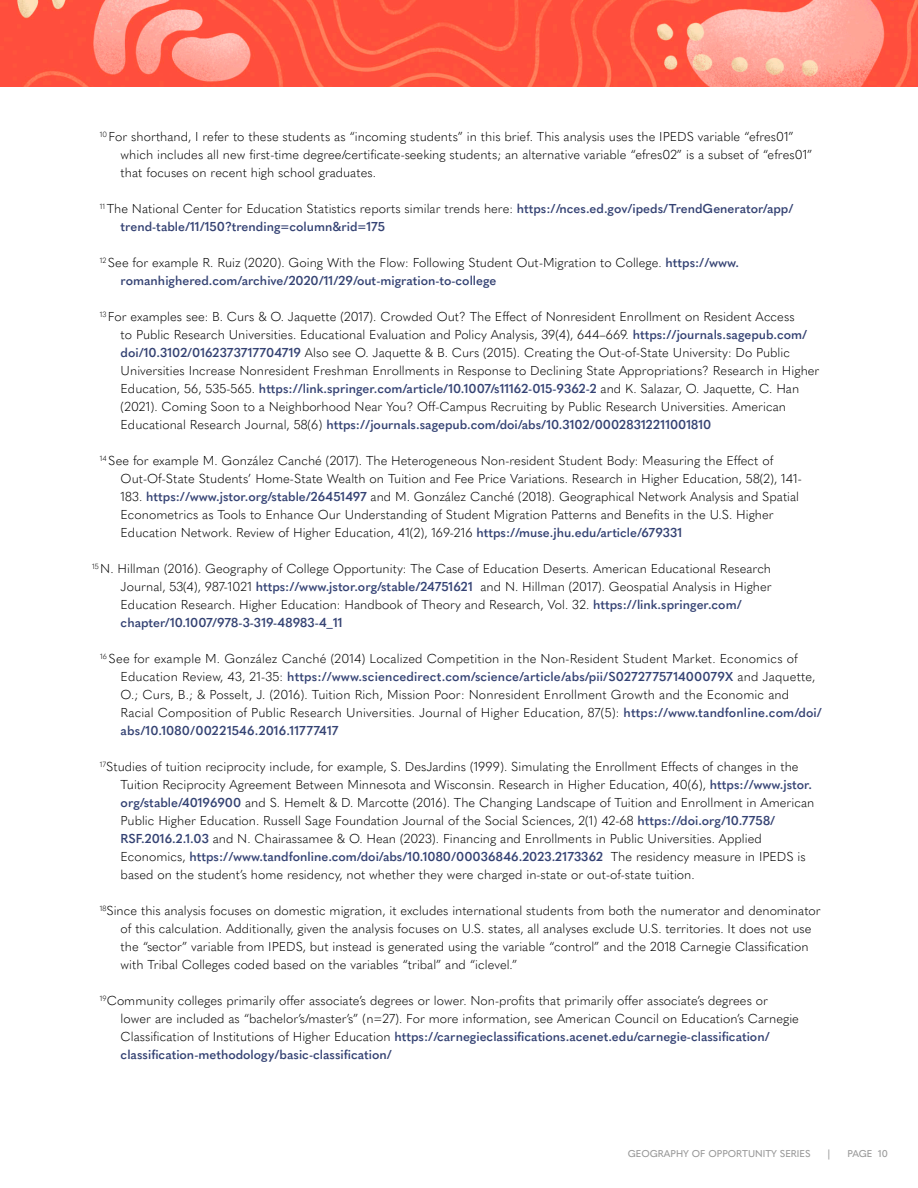
<style>
.page{position:relative;width:918px;height:1188px;background:#fff}
.page>*{position:absolute;margin:0;border:0;box-sizing:border-box;transform-origin:0 0}
.t1{font:300 12.75px/18px "Quasimoda";color:#000}
.t2{font:600 12.75px/18px "Quasimoda";color:#344273}
.t3{font:500 9.75px "Quasimoda";color:#999}
.s1{font-weight:300;color:#000}
.s2{font-weight:600;color:#344273}
</style>
<div class="page">
<img style="left:0;top:0;width:918px;height:87px">
<p class="t1" style="left:121px;top:127px;width:693px;text-indent:-21px"><sup>10</sup> For shorthand, I refer to these students as “incoming students” in this brief. This analysis uses the IPEDS variable “efres01” which includes all new first-time degree/certificate-seeking students; an alternative variable “efres02” is a subset of “efres01” that focuses on recent high school graduates.</p>
<p class="t2" style="left:121px;top:199px;width:674px;text-indent:-21px"><sup>11</sup> <span class="s1">The National Center for Education Statistics reports similar trends here:</span> https://nces.ed.gov/ipeds/TrendGenerator/app/ trend-table/11/150?trending=column&amp;rid=175</p>
<p class="t1" style="left:121px;top:253px;width:620px;text-indent:-21px"><sup>12</sup> See for example R. Ruiz (2020). Going With the Flow: Following Student Out-Migration to College. <span class="s2">https://www. romanhighered.com/archive/2020/11/29/out-migration-to-college</span></p>
<p class="t1" style="left:121px;top:307px;width:700px;text-indent:-21px"><sup>13</sup> For examples see: B. Curs &amp; O. Jaquette (2017). Crowded Out? The Effect of Nonresident Enrollment on Resident Access<br>to Public Research Universities. Educational Evaluation and Policy Analysis, 39(4), 644–669. <span class="s2">https://journals.sagepub.com/ doi/10.3102/0162373717704719</span> Also see O. Jaquette &amp; B. Curs (2015). Creating the Out-of-State University: Do Public Universities Increase Nonresident Freshman Enrollments in Response to Declining State Appropriations? Research in Higher Education, 56, 535-565. <span class="s2">https://link.springer.com/article/10.1007/s11162-015-9362-2</span> and K. Salazar, O. Jaquette, C. Han (2021). Coming Soon to a Neighborhood Near You? Off-Campus Recruiting by Public Research Universities. American Educational Research Journal, 58(6) <span class="s2">https://journals.sagepub.com/doi/abs/10.3102/00028312211001810</span></p>
<p class="t1" style="left:121px;top:451px;width:683px;text-indent:-21px"><sup>14</sup> See for example M. González Canché (2017). The Heterogeneous Non-resident Student Body: Measuring the Effect of Out-Of-State Students’ Home-State Wealth on Tuition and Fee Price Variations. Research in Higher Education, 58(2), 141- 183. <span class="s2">https://www.jstor.org/stable/26451497</span> and M. González Canché (2018). Geographical Network Analysis and Spatial Econometrics as Tools to Enhance Our Understanding of Student Migration Patterns and Benefits in the U.S. Higher Education Network. Review of Higher Education, 41(2), 169-216 <span class="s2">https://muse.jhu.edu/article/679331</span></p>
<p class="t1" style="left:121px;top:559px;width:653px;text-indent:-28px"><sup>15</sup> N. Hillman (2016). Geography of College Opportunity: The Case of Education Deserts. American Educational Research Journal, 53(4), 987-1021 <span class="s2">https://www.jstor.org/stable/24751621</span> and N. Hillman (2017). Geospatial Analysis in Higher Education Research. Higher Education: Handbook of Theory and Research, Vol. 32. <span class="s2">https://link.springer.com/ chapter/10.1007/978-3-319-48983-4_11</span></p>
<p class="t1" style="left:121px;top:649px;width:703px;text-indent:-20px"><sup>16</sup> See for example M. González Canché (2014) Localized Competition in the Non-Resident Student Market. Economics of Education Review, 43, 21-35: <span class="s2">https://www.sciencedirect.com/science/article/abs/pii/S027277571400079X</span> and Jaquette, O.; Curs, B.; &amp; Posselt, J. (2016). Tuition Rich, Mission Poor: Nonresident Enrollment Growth and the Economic and Racial Composition of Public Research Universities. Journal of Higher Education, 87(5): <span class="s2">https://www.tandfonline.com/doi/ abs/10.1080/00221546.2016.11777417</span></p>
<p class="t1" style="left:121px;top:757px;width:695px;text-indent:-21px"><sup>17</sup>Studies of tuition reciprocity include, for example, S. DesJardins (1999). Simulating the Enrollment Effects of changes in the Tuition Reciprocity Agreement Between Minnesota and Wisconsin. Research in Higher Education, 40(6), <span class="s2">https://www.jstor. org/stable/40196900</span> and S. Hemelt &amp; D. Marcotte (2016). The Changing Landscape of Tuition and Enrollment in American Public Higher Education. Russell Sage Foundation Journal of the Social Sciences, 2(1) 42-68 <span class="s2">https://doi.org/10.7758/ RSF.2016.2.1.03</span> and N. Chairassamee &amp; O. Hean (2023). Financing and Enrollments in Public Universities. Applied Economics, <span class="s2">https://www.tandfonline.com/doi/abs/10.1080/00036846.2023.2173362</span> The residency measure in IPEDS is based on the student’s home residency, not whether they were charged in-state or out-of-state tuition.</p>
<p class="t1" style="left:121px;top:901px;width:702px;text-indent:-21px"><sup>18</sup>Since this analysis focuses on domestic migration, it excludes international students from both the numerator and denominator of this calculation. Additionally, given the analysis focuses on U.S. states, all analyses exclude U.S. territories. It does not use the “sector” variable from IPEDS, but instead is generated using the variable “control” and the 2018 Carnegie Classification with Tribal Colleges coded based on the variables “tribal” and “iclevel.”</p>
<p class="t1" style="left:121px;top:991px;width:680px;text-indent:-21px"><sup>19</sup>Community colleges primarily offer associate’s degrees or lower. Non-profits that primarily offer associate’s degrees or lower are included as “bachelor’s/master’s” (n=27). For more information, see American Council on Education’s Carnegie Classification of Institutions of Higher Education <span class="s2">https://carnegieclassifications.acenet.edu/carnegie-classification/ classification-methodology/basic-classification/</span></p>
<p class="t3" style="left:628px;top:1146px;width:184px">GEOGRAPHY OF OPPORTUNITY SERIES</p>
<p class="t3" style="left:828px;top:1146px;width:4px">|</p>
<p class="t3" style="left:848px;top:1146px;width:42px">PAGE 10</p>
</div>
